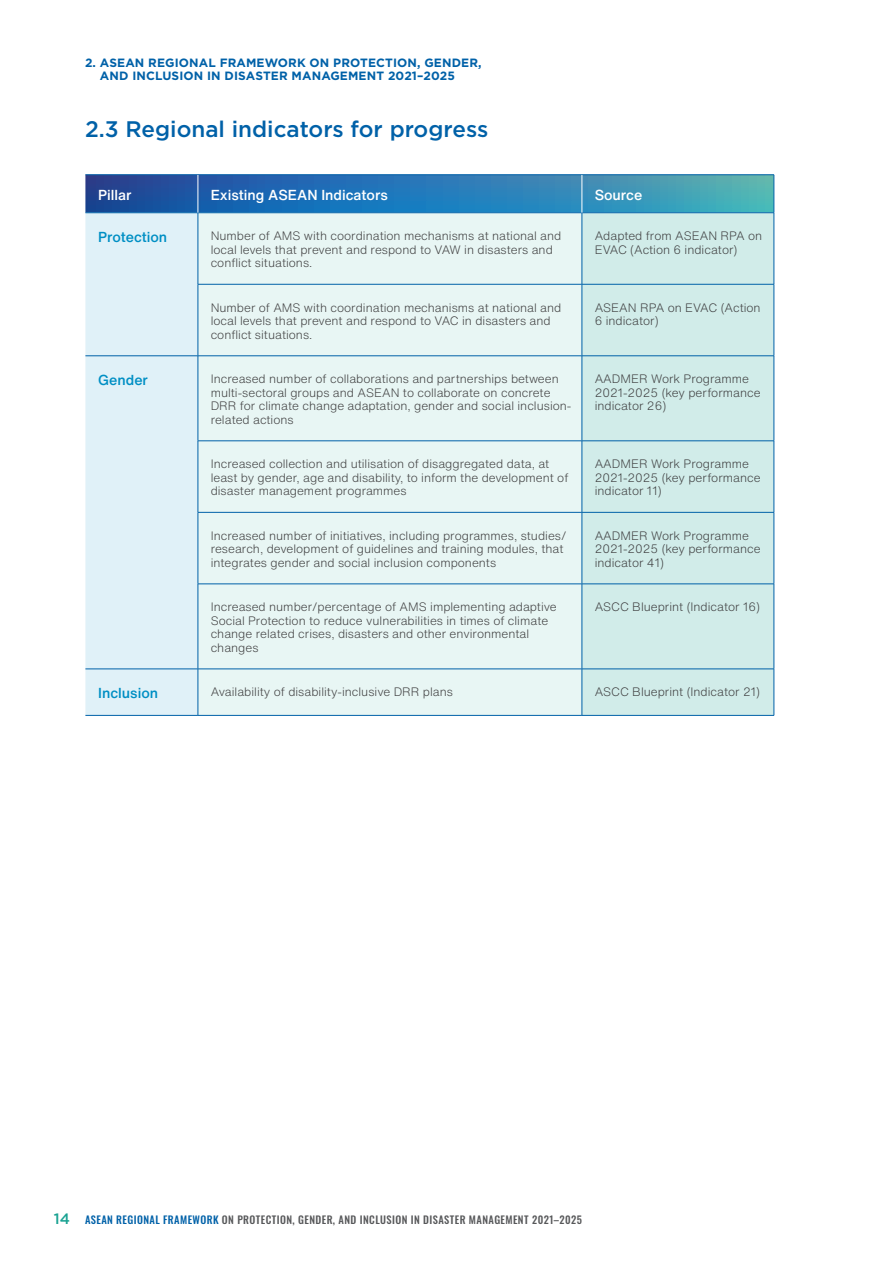
<style>
.page{position:relative;width:893px;height:1263px;background:#fff}
.page>*{position:absolute;margin:0;border:0;box-sizing:border-box;transform-origin:0 0}
.t1{font:500 22.5px "Gotham";color:#0061a8}
.t2{font:500 14.25px "Helvetica Now Text";color:#fff}
.t3{font:500 14.25px "Helvetica Now Text";color:#008fc4}
.t4{font:300 12px/13.5px "Helvetica Now Text";color:#3e3e3f}
.t5{font:700 12px/13.5px "Gotham";letter-spacing:.01em;color:#0061a8}
.t6{font:500 10.5px "Oswald";letter-spacing:.04em;color:#57585a}
.s1{font-family:"Gotham";font-size:15px;color:#19a292}
.s2{color:#0061a8}
</style>
<div class="page">
<svg style="left:85px;top:175px;width:689px;height:37px;background:#2c7bb2"></svg>
<div style="left:85px;top:213px;width:113px;height:502px;background:#e0f1f8"></div>
<div style="left:199px;top:213px;width:383px;height:502px;background:#e8f6f4"></div>
<div style="left:583px;top:213px;width:191px;height:502px;background:#d1ece9"></div>
<hr style="left:85px;top:212px;width:113px;height:1px;background:#0061a8">
<hr style="left:85px;top:355px;width:113px;height:1px;background:#0061a8">
<hr style="left:85px;top:669px;width:113px;height:1px;background:#0061a8">
<hr style="left:85px;top:715px;width:113px;height:1px;background:#0061a8">
<hr style="left:582px;top:284px;width:192px;height:1px;background:#0061a8">
<hr style="left:582px;top:355px;width:192px;height:1px;background:#0061a8">
<hr style="left:582px;top:441px;width:192px;height:1px;background:#0061a8">
<hr style="left:582px;top:512px;width:192px;height:1px;background:#0061a8">
<hr style="left:582px;top:584px;width:192px;height:1px;background:#0061a8">
<hr style="left:582px;top:669px;width:192px;height:1px;background:#0061a8">
<hr style="left:582px;top:715px;width:192px;height:1px;background:#0061a8">
<hr style="left:582px;top:212px;width:192px;height:1px;background:#0061a8">
<hr style="left:198px;top:213px;width:1px;height:71px;background:#0061a8">
<hr style="left:198px;top:284px;width:1px;height:72px;background:#0061a8">
<hr style="left:198px;top:356px;width:1px;height:85px;background:#0061a8">
<hr style="left:198px;top:212px;width:384px;height:1px;background:#0061a8">
<hr style="left:582px;top:213px;width:1px;height:71px;background:#0061a8">
<hr style="left:582px;top:284px;width:1px;height:72px;background:#0061a8">
<hr style="left:582px;top:356px;width:1px;height:85px;background:#0061a8">
<hr style="left:198px;top:284px;width:384px;height:1px;background:#0061a8">
<hr style="left:198px;top:355px;width:384px;height:1px;background:#0061a8">
<hr style="left:198px;top:441px;width:1px;height:71px;background:#0061a8">
<hr style="left:198px;top:512px;width:1px;height:72px;background:#0061a8">
<hr style="left:198px;top:584px;width:1px;height:85px;background:#0061a8">
<hr style="left:198px;top:669px;width:1px;height:46px;background:#0061a8">
<hr style="left:198px;top:441px;width:384px;height:1px;background:#0061a8">
<hr style="left:582px;top:441px;width:1px;height:71px;background:#0061a8">
<hr style="left:582px;top:512px;width:1px;height:72px;background:#0061a8">
<hr style="left:582px;top:584px;width:1px;height:85px;background:#0061a8">
<hr style="left:582px;top:669px;width:1px;height:46px;background:#0061a8">
<hr style="left:198px;top:512px;width:384px;height:1px;background:#0061a8">
<hr style="left:198px;top:584px;width:384px;height:1px;background:#0061a8">
<hr style="left:198px;top:669px;width:384px;height:1px;background:#0061a8">
<hr style="left:198px;top:715px;width:384px;height:1px;background:#0061a8">
<hr style="left:85px;top:174px;width:113px;height:1px;background:#0061a8">
<hr style="left:198px;top:174px;width:384px;height:1px;background:#0061a8">
<hr style="left:582px;top:174px;width:192px;height:1px;background:#0061a8">
<hr style="left:774px;top:175px;width:1px;height:38px;background:#0061a8">
<hr style="left:774px;top:213px;width:1px;height:71px;background:#0061a8">
<hr style="left:774px;top:284px;width:1px;height:72px;background:#0061a8">
<hr style="left:774px;top:356px;width:1px;height:85px;background:#0061a8">
<hr style="left:774px;top:441px;width:1px;height:71px;background:#0061a8">
<hr style="left:774px;top:512px;width:1px;height:72px;background:#0061a8">
<hr style="left:774px;top:584px;width:1px;height:85px;background:#0061a8">
<hr style="left:774px;top:669px;width:1px;height:46px;background:#0061a8">
<hr style="left:198px;top:175px;width:1px;height:38px;background:#fff">
<hr style="left:582px;top:175px;width:1px;height:38px;background:#fff">
<p class="t5" style="left:100px;top:55px;width:383px;text-indent:-15px">2. ASEAN REGIONAL FRAMEWORK ON PROTECTION, GENDER,<br>AND INCLUSION IN DISASTER MANAGEMENT 2021–2025</p>
<p class="t1" style="left:85px;top:114px;width:405px">2.3 Regional indicators for progress</p>
<p class="t2" style="left:98px;top:184px;width:35px">Pillar</p>
<p class="t2" style="left:211px;top:184px;width:179px">Existing ASEAN Indicators</p>
<p class="t2" style="left:595px;top:184px;width:49px">Source</p>
<p class="t3" style="left:98px;top:226px;width:70px">Protection</p>
<p class="t4" style="left:211px;top:229px;width:352px">Number of AMS with coordination mechanisms at national and local levels that prevent and respond to VAW in disasters and conflict situations.</p>
<p class="t4" style="left:595px;top:229px;width:169px">Adapted from ASEAN RPA on<br>EVAC (Action 6 indicator)</p>
<p class="t4" style="left:211px;top:300px;width:352px">Number of AMS with coordination mechanisms at national and local levels that prevent and respond to VAC in disasters and conflict situations.</p>
<p class="t4" style="left:595px;top:300px;width:168px">ASEAN RPA on EVAC (Action<br>6 indicator)</p>
<p class="t3" style="left:98px;top:369px;width:51px">Gender</p>
<p class="t4" style="left:211px;top:372px;width:362px">Increased number of collaborations and partnerships between multi-sectoral groups and ASEAN to collaborate on concrete DRR for climate change adaptation, gender and social inclusion&shy;related actions</p>
<p class="t4" style="left:595px;top:372px;width:167px">AADMER Work Programme<br>2021-2025 (key performance indicator 26)</p>
<p class="t4" style="left:211px;top:457px;width:359px">Increased collection and utilisation of disaggregated data, at least by gender, age and disability, to inform the development of disaster management programmes</p>
<p class="t4" style="left:595px;top:457px;width:167px">AADMER Work Programme<br>2021-2025 (key performance indicator 11)</p>
<p class="t4" style="left:211px;top:528px;width:357px">Increased number of initiatives, including programmes, studies/ research, development of guidelines and training modules, that integrates gender and social inclusion components</p>
<p class="t4" style="left:595px;top:528px;width:167px">AADMER Work Programme<br>2021-2025 (key performance indicator 41)</p>
<p class="t4" style="left:211px;top:600px;width:348px">Increased number/percentage of AMS implementing adaptive Social Protection to reduce vulnerabilities in times of climate change related crises, disasters and other environmental changes</p>
<p class="t4" style="left:595px;top:600px;width:167px">ASCC Blueprint (Indicator 16)</p>
<p class="t3" style="left:98px;top:682px;width:62px">Inclusion</p>
<p class="t4" style="left:211px;top:685px;width:244px">Availability of disability-inclusive DRR plans</p>
<p class="t4" style="left:595px;top:685px;width:167px">ASCC Blueprint (Indicator 21)</p>
<p class="t6" style="left:54px;top:1210px;width:530px"><span class="s1">14</span> <span class="s2">ASEAN REGIONAL FRAMEWORK</span> ON PROTECTION, GENDER, AND INCLUSION IN DISASTER MANAGEMENT 2021–2025</p>
</div>
